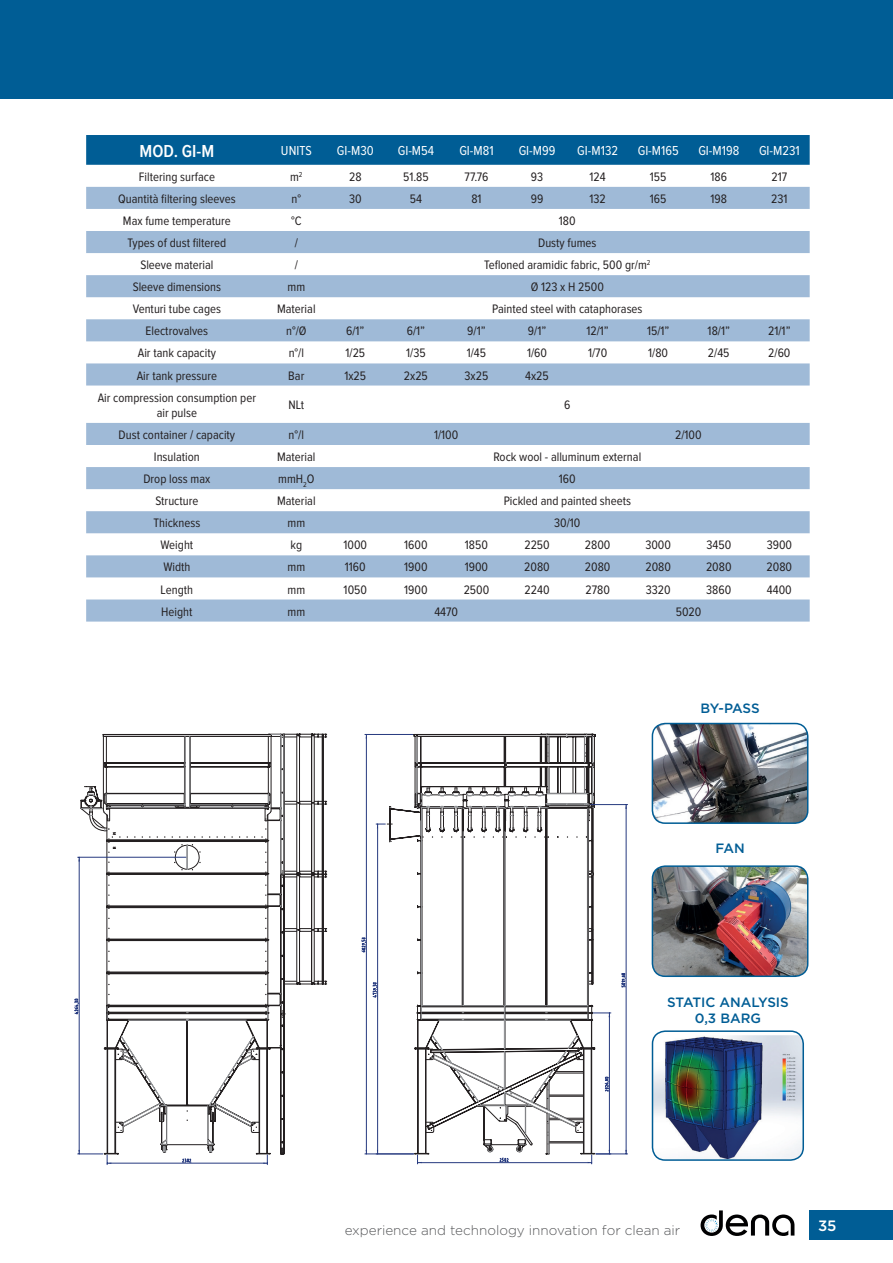
<style>
.page{position:relative;width:893px;height:1263px;background:#fff}
.page>*{position:absolute;margin:0;border:0;box-sizing:border-box;transform-origin:0 0}
.t1{font:600 18px "Proxima Nova Cond";color:#fff}
.t2{font:500 15px "Gotham";color:#fff}
.t3{font:13.5px "Proxima Nova Cond";color:#fff}
.t4{font:300 13.5px "Gotham";color:#57585a}
.t5{font:500 13.5px/16.2px "Gotham";color:#005d95;text-align:center}
.t6{font:12.75px/15.3px "Proxima Nova Cond";color:#231f20;text-align:center}
</style>
<div class="page">
<div style="left:809px;top:1210px;width:84px;height:30px;background:#005d95"></div>
<svg style="left:701px;top:1210px;width:93px;height:26px"></svg>
<div style="left:0;top:0;width:893px;height:99px;background:#005d95"></div>
<img style="left:652px;top:1035px;width:151px;height:124px">
<div style="left:652px;top:1030px;width:152px;height:131px;border:2px solid #005d95;border-radius:13px"></div>
<img style="left:652px;top:723px;width:156px;height:100px">
<div style="left:652px;top:723px;width:156px;height:101px;border:2px solid #005d95;border-radius:13px"></div>
<img style="left:652px;top:866px;width:156px;height:110px">
<div style="left:652px;top:865px;width:156px;height:112px;border:2px solid #005d95;border-radius:13px"></div>
<hr style="left:591px;top:804px;width:37px;height:1px;background:#263a7f">
<hr style="left:596px;top:1153px;width:32px;height:1px;background:#263a7f">
<hr style="left:626px;top:804px;width:1px;height:350px;background:#263a7f">
<svg style="left:621px;top:973px;width:5px;height:15px"></svg>
<svg style="left:361px;top:734px;width:250px;height:430px"></svg>
<svg style="left:74px;top:734px;width:252px;height:430px"></svg>
<div style="left:86px;top:135px;width:724px;height:30px;background:#005d95"></div>
<svg style="left:86px;top:187px;width:724px;height:435px"></svg>
<h1 class="t1" style="left:140px;top:143px;width:76px">MOD. GI-M</h1>
<p class="t3" style="left:281px;top:145px;width:32px">UNITS</p>
<p class="t3" style="left:337px;top:145px;width:38px">GI-M30</p>
<p class="t3" style="left:398px;top:145px;width:38px">GI-M54</p>
<p class="t3" style="left:459px;top:145px;width:36px">GI-M81</p>
<p class="t3" style="left:519px;top:145px;width:38px">GI-M99</p>
<p class="t3" style="left:577px;top:145px;width:42px">GI-M132</p>
<p class="t3" style="left:638px;top:145px;width:42px">GI-M165</p>
<p class="t3" style="left:698px;top:145px;width:42px">GI-M198</p>
<p class="t3" style="left:759px;top:145px;width:42px">GI-M231</p>
<p class="t6" style="left:139px;top:169px;width:78px">Filtering surface</p>
<p class="t6" style="left:290px;top:169px;width:14px">m<sup>2</sup></p>
<p class="t6" style="left:349px;top:169px;width:14px">28</p>
<p class="t6" style="left:403px;top:169px;width:27px">51.85</p>
<p class="t6" style="left:465px;top:169px;width:25px">77.76</p>
<p class="t6" style="left:531px;top:169px;width:14px">93</p>
<p class="t6" style="left:590px;top:169px;width:18px">124</p>
<p class="t6" style="left:650px;top:169px;width:18px">155</p>
<p class="t6" style="left:710px;top:169px;width:18px">186</p>
<p class="t6" style="left:771px;top:169px;width:17px">217</p>
<p class="t6" style="left:118px;top:192px;width:119px">Quantità filtering sleeves</p>
<p class="t6" style="left:292px;top:192px;width:11px">n°</p>
<p class="t6" style="left:349px;top:192px;width:14px">30</p>
<p class="t6" style="left:410px;top:192px;width:14px">54</p>
<p class="t6" style="left:471px;top:192px;width:12px">81</p>
<p class="t6" style="left:531px;top:192px;width:14px">99</p>
<p class="t6" style="left:589px;top:192px;width:18px">132</p>
<p class="t6" style="left:650px;top:192px;width:18px">165</p>
<p class="t6" style="left:710px;top:192px;width:18px">198</p>
<p class="t6" style="left:771px;top:192px;width:18px">231</p>
<p class="t6" style="left:123px;top:214px;width:109px">Max fume temperature</p>
<p class="t6" style="left:291px;top:214px;width:12px">°C</p>
<p class="t6" style="left:559px;top:214px;width:18px">180</p>
<p class="t6" style="left:127px;top:236px;width:100px">Types of dust filtered</p>
<p class="t6" style="left:295px;top:236px;width:5px">/</p>
<p class="t6" style="left:538px;top:236px;width:60px">Dusty fumes</p>
<p class="t6" style="left:140px;top:258px;width:75px">Sleeve material</p>
<p class="t6" style="left:295px;top:258px;width:5px">/</p>
<p class="t6" style="left:484px;top:258px;width:168px">Tefloned aramidic fabric, 500 gr/m<sup>2</sup></p>
<p class="t6" style="left:133px;top:280px;width:90px">Sleeve dimensions</p>
<p class="t6" style="left:288px;top:280px;width:19px">mm</p>
<p class="t6" style="left:531px;top:280px;width:75px">Ø 123 x H 2500</p>
<p class="t6" style="left:133px;top:302px;width:90px">Venturi tube cages</p>
<p class="t6" style="left:277px;top:302px;width:40px">Material</p>
<p class="t6" style="left:492px;top:302px;width:152px">Painted steel with cataphorases</p>
<p class="t6" style="left:146px;top:324px;width:64px">Electrovalves</p>
<p class="t6" style="left:286px;top:324px;width:22px">n°/Ø</p>
<p class="t6" style="left:346px;top:324px;width:20px">6/1”</p>
<p class="t6" style="left:407px;top:324px;width:20px">6/1”</p>
<p class="t6" style="left:467px;top:324px;width:20px">9/1”</p>
<p class="t6" style="left:528px;top:324px;width:20px">9/1”</p>
<p class="t6" style="left:586px;top:324px;width:24px">12/1”</p>
<p class="t6" style="left:647px;top:324px;width:24px">15/1”</p>
<p class="t6" style="left:708px;top:324px;width:24px">18/1”</p>
<p class="t6" style="left:768px;top:324px;width:24px">21/1”</p>
<p class="t6" style="left:138px;top:346px;width:80px">Air tank capacity</p>
<p class="t6" style="left:289px;top:346px;width:17px">n°/l</p>
<p class="t6" style="left:345px;top:346px;width:21px">1/25</p>
<p class="t6" style="left:406px;top:346px;width:21px">1/35</p>
<p class="t6" style="left:467px;top:346px;width:21px">1/45</p>
<p class="t6" style="left:527px;top:346px;width:22px">1/60</p>
<p class="t6" style="left:588px;top:346px;width:21px">1/70</p>
<p class="t6" style="left:648px;top:346px;width:21px">1/80</p>
<p class="t6" style="left:708px;top:346px;width:23px">2/45</p>
<p class="t6" style="left:768px;top:346px;width:24px">2/60</p>
<p class="t6" style="left:137px;top:368px;width:82px">Air tank pressure</p>
<p class="t6" style="left:288px;top:368px;width:18px">Bar</p>
<p class="t6" style="left:344px;top:368px;width:23px">1x25</p>
<p class="t6" style="left:404px;top:368px;width:25px">2x25</p>
<p class="t6" style="left:465px;top:368px;width:25px">3x25</p>
<p class="t6" style="left:525px;top:368px;width:25px">4x25</p>
<p class="t6" style="left:98px;top:390px;width:160px">Air compression consumption per air pulse</p>
<p class="t6" style="left:288px;top:398px;width:17px">NLt</p>
<p class="t6" style="left:564px;top:398px;width:8px">6</p>
<p class="t6" style="left:119px;top:428px;width:118px">Dust container / capacity</p>
<p class="t6" style="left:289px;top:428px;width:17px">n°/l</p>
<p class="t6" style="left:434px;top:428px;width:26px">1/100</p>
<p class="t6" style="left:675px;top:428px;width:28px">2/100</p>
<p class="t6" style="left:154px;top:450px;width:47px">Insulation</p>
<p class="t6" style="left:277px;top:450px;width:40px">Material</p>
<p class="t6" style="left:493px;top:450px;width:149px">Rock wool - alluminum external</p>
<p class="t6" style="left:143px;top:472px;width:68px">Drop loss max</p>
<p class="t6" style="left:278px;top:472px;width:38px">mmH<sub>2</sub>O</p>
<p class="t6" style="left:559px;top:472px;width:18px">160</p>
<p class="t6" style="left:155px;top:494px;width:44px">Structure</p>
<p class="t6" style="left:277px;top:494px;width:40px">Material</p>
<p class="t6" style="left:504px;top:494px;width:129px">Pickled and painted sheets</p>
<p class="t6" style="left:154px;top:516px;width:48px">Thickness</p>
<p class="t6" style="left:288px;top:516px;width:19px">mm</p>
<p class="t6" style="left:554px;top:516px;width:28px">30/10</p>
<p class="t6" style="left:161px;top:538px;width:34px">Weight</p>
<p class="t6" style="left:291px;top:538px;width:13px">kg</p>
<p class="t6" style="left:343px;top:538px;width:25px">1000</p>
<p class="t6" style="left:404px;top:538px;width:25px">1600</p>
<p class="t6" style="left:465px;top:538px;width:25px">1850</p>
<p class="t6" style="left:524px;top:538px;width:27px">2250</p>
<p class="t6" style="left:585px;top:538px;width:27px">2800</p>
<p class="t6" style="left:645px;top:538px;width:27px">3000</p>
<p class="t6" style="left:706px;top:538px;width:26px">3450</p>
<p class="t6" style="left:767px;top:538px;width:27px">3900</p>
<p class="t6" style="left:163px;top:560px;width:29px">Width</p>
<p class="t6" style="left:288px;top:560px;width:19px">mm</p>
<p class="t6" style="left:345px;top:560px;width:22px">1160</p>
<p class="t6" style="left:404px;top:560px;width:25px">1900</p>
<p class="t6" style="left:465px;top:560px;width:25px">1900</p>
<p class="t6" style="left:524px;top:560px;width:27px">2080</p>
<p class="t6" style="left:585px;top:560px;width:27px">2080</p>
<p class="t6" style="left:645px;top:560px;width:27px">2080</p>
<p class="t6" style="left:706px;top:560px;width:27px">2080</p>
<p class="t6" style="left:767px;top:560px;width:27px">2080</p>
<p class="t6" style="left:161px;top:582px;width:34px">Length</p>
<p class="t6" style="left:288px;top:582px;width:19px">mm</p>
<p class="t6" style="left:344px;top:582px;width:25px">1050</p>
<p class="t6" style="left:404px;top:582px;width:25px">1900</p>
<p class="t6" style="left:464px;top:582px;width:27px">2500</p>
<p class="t6" style="left:525px;top:582px;width:26px">2240</p>
<p class="t6" style="left:585px;top:582px;width:26px">2780</p>
<p class="t6" style="left:646px;top:582px;width:26px">3320</p>
<p class="t6" style="left:706px;top:582px;width:27px">3860</p>
<p class="t6" style="left:767px;top:582px;width:26px">4400</p>
<p class="t6" style="left:161px;top:604px;width:33px">Height</p>
<p class="t6" style="left:288px;top:604px;width:19px">mm</p>
<p class="t6" style="left:434px;top:604px;width:25px">4470</p>
<p class="t6" style="left:676px;top:604px;width:27px">5020</p>
<p class="t5" style="left:701px;top:700px;width:61px">BY-PASS</p>
<p class="t5" style="left:716px;top:839px;width:31px">FAN</p>
<p class="t5" style="left:667px;top:994px;width:123px">STATIC ANALYSIS<br>0,3 BARG</p>
<p class="t4" style="left:345px;top:1222px;width:337px">experience and technology innovation for clean air</p>
<p class="t2" style="left:818px;top:1217px;width:20px">35</p>
</div>
